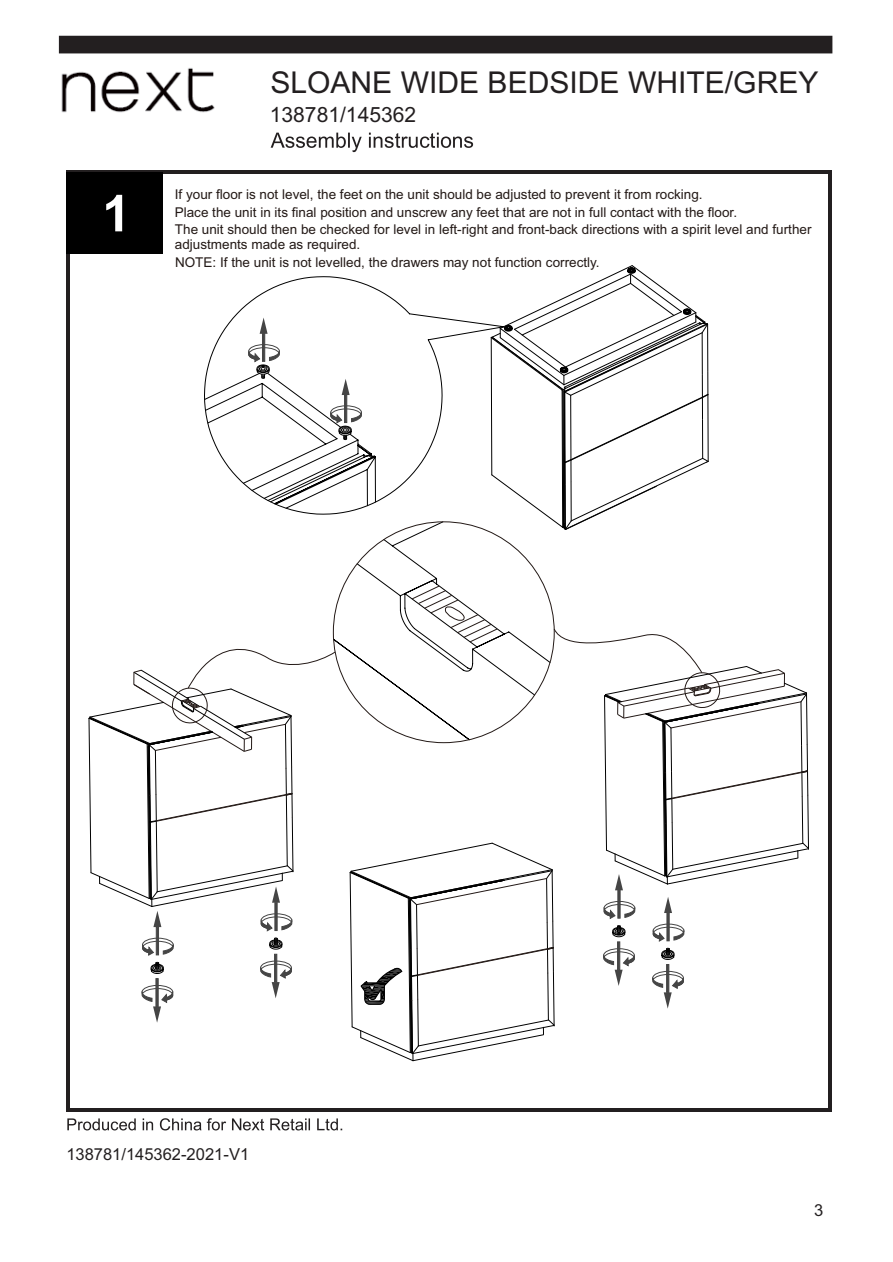
<style>
.page{position:relative;width:893px;height:1262px;background:#fff}
.page>*{position:absolute;margin:0;border:0;box-sizing:border-box;transform-origin:0 0}
.t1{font:700 50.7px "Arial";color:#fff}
.t2{font:30px "Arial";color:#231f20}
.t3{font:21px "Arial";color:#231f20}
.t4{font:16.5px "Arial";color:#231f20}
.t5{font:13.5px/18.3px "Arial";color:#231916}
</style>
<div class="page">
<svg style="left:507px;top:265px;width:201px;height:265px"></svg>
<svg style="left:67px;top:1118px;width:275px;height:12px"></svg>
<img style="left:61px;top:68px;width:154px;height:45px">
<svg style="left:271px;top:133px;width:202px;height:19px"></svg>
<svg style="left:58px;top:35px;width:775px;height:19px;background:#322e2f"></svg>
<hr style="left:66px;top:171px;width:762px;height:3px;background:#231f20">
<hr style="left:66px;top:174px;width:3px;height:415px;background:#231f20">
<hr style="left:828px;top:174px;width:3px;height:418px;background:#231f20">
<hr style="left:66px;top:589px;width:3px;height:520px;background:#231f20">
<hr style="left:66px;top:1108px;width:764px;height:3px;background:#231f20">
<hr style="left:828px;top:592px;width:3px;height:519px;background:#231f20">
<div style="left:66px;top:172px;width:96px;height:82px;background:#000"></div>
<svg style="left:233px;top:276px;width:274px;height:238px"></svg>
<svg style="left:204px;top:317px;width:172px;height:191px"></svg>
<svg style="left:333px;top:521px;width:217px;height:171px"></svg>
<svg style="left:350px;top:585px;width:459px;height:476px"></svg>
<svg style="left:89px;top:628px;width:246px;height:394px"></svg>
<h2 class="t2" style="left:270px;top:71px;width:549px">SLOANE WIDE BEDSIDE WHITE/GREY</h2>
<h3 class="t3" style="left:270px;top:106px;width:148px">138781/145362</h3>
<h1 class="t1" style="left:102px;top:194px;width:30px">1</h1>
<p class="t5" style="left:175px;top:186px;width:564px">If your floor is not level, the feet on the unit should be adjusted to prevent it from rocking.<br>Place the unit in its final position and unscrew any feet that are not in full contact with the floor.</p>
<p class="t5" style="left:175px;top:222px;width:638px;line-height:15.1px">The unit should then be checked for level in left-right and front-back directions with a spirit level and further adjustments made as required.</p>
<p class="t5" style="left:175px;top:254px;width:426px">NOTE: If the unit is not levelled, the drawers may not function correctly.</p>
<p class="t4" style="left:66px;top:1147px;width:184px">138781/145362-2021-V1</p>
<p class="t4" style="left:814px;top:1204px;width:11px">3</p>
</div>
